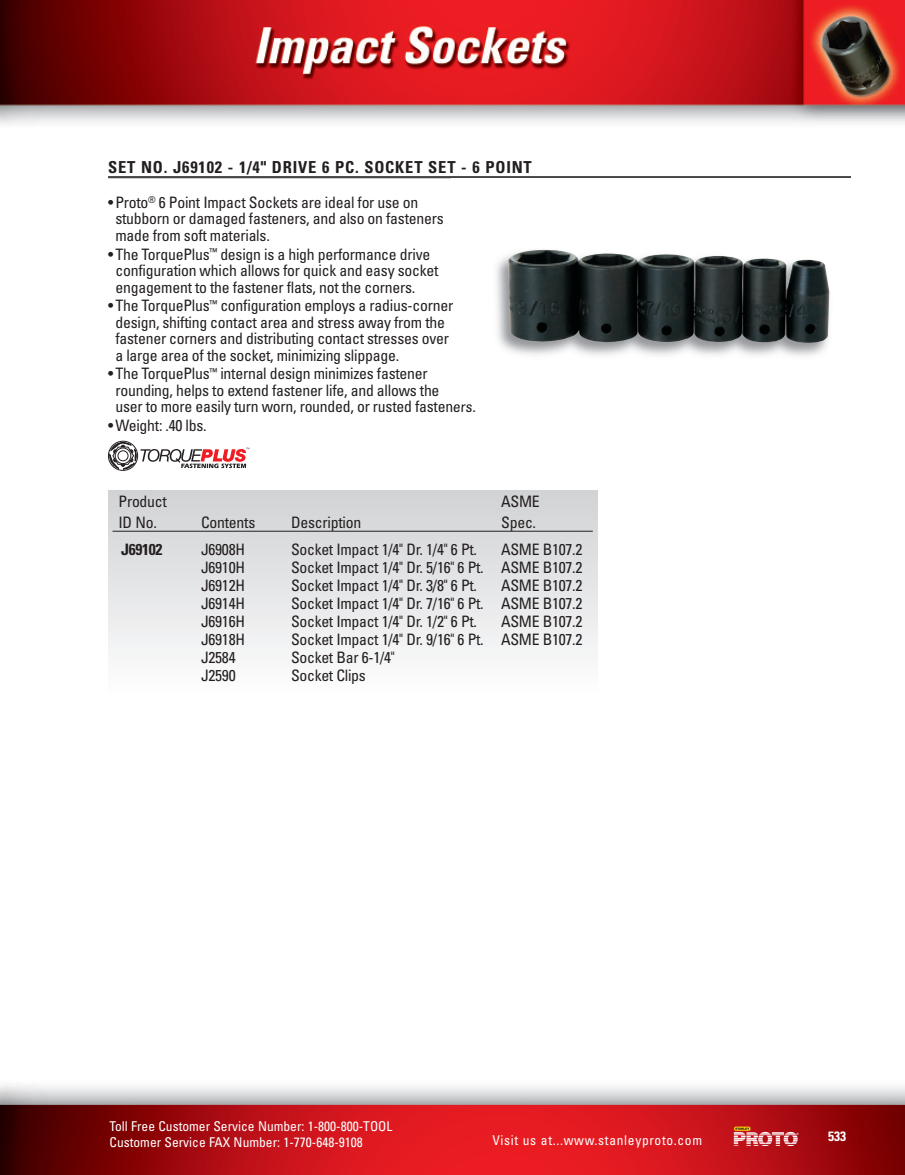
<style>
.page{position:relative;width:905px;height:1175px;background:#fff}
.page>*{position:absolute;margin:0;border:0;box-sizing:border-box;transform-origin:0 0}
.t1{font:700 condensed 16.5px "Univers";letter-spacing:.05em;color:#231f20}
.t2{font:condensed 15.75px/16.5px "Univers";letter-spacing:-.015em;color:#231f20}
.t3{font:700 condensed 15.75px "Univers";letter-spacing:-.02em;color:#231f20}
.t4{font:condensed 13.5px/16.5px "Univers";color:#fff}
.t5{font:condensed 13.5px "Univers";letter-spacing:.05em;color:#fff}
.t6{font:700 condensed 13.5px "Univers";color:#fff}
</style>
<div class="page">
<img style="left:0;top:1084px;width:904px;height:90px">
<svg style="left:733px;top:1126px;width:65px;height:20px"></svg>
<img style="left:0;top:0;width:904px;height:124px">
<div style="left:108px;top:441px;width:30px;height:30px;border:1px solid #231f20;border-radius:50%"></div>
<svg style="left:109px;top:442px;width:140px;height:27px"></svg>
<hr style="left:108px;top:176px;width:742px;height:1px;background:#231f20">
<hr style="left:108px;top:177px;width:742px;height:1px;background:#231f20">
<img style="left:451px;top:249px;width:379px;height:158px">
<img style="left:508px;top:250px;width:321px;height:93px">
<div style="left:108px;top:490px;width:489px;height:203px;background:linear-gradient(to bottom,#cfd0d3,#fdfefe)"></div>
<hr style="left:112px;top:531px;width:480px;height:1px;background:#231f20">
<p class="t1" style="left:108px;top:161px;width:425px">SET NO. J69102 - 1/4" DRIVE 6 PC. SOCKET SET - 6 POINT</p>
<p class="t2" style="left:115px;top:195px;width:330px;text-indent:-7px">• Proto<sup>®</sup> 6 Point Impact Sockets are ideal for use on stubborn or damaged fasteners, and also on fasteners made from soft materials.</p>
<p class="t2" style="left:115px;top:247px;width:324px;text-indent:-7px">• The TorquePlus<sup>™</sup> design is a high performance drive configuration which allows for quick and easy socket engagement to the fastener flats, not the corners.</p>
<p class="t2" style="left:115px;top:299px;width:339px;text-indent:-7px">• The TorquePlus<sup>™</sup> configuration employs a radius-corner design, shifting contact area and stress away from the fastener corners and distributing contact stresses over a large area of the socket, minimizing slippage.</p>
<p class="t2" style="left:115px;top:367px;width:362px;text-indent:-7px">• The TorquePlus<sup>™</sup> internal design minimizes fastener rounding, helps to extend fastener life, and allows the<br>user to more easily turn worn, rounded, or rusted fasteners.</p>
<p class="t2" style="left:108px;top:418px;width:100px">• Weight: .40 lbs.</p>
<p class="t2" style="left:118px;top:492px;width:50px;line-height:21px">Product<br>ID No.</p>
<p class="t2" style="left:201px;top:515px;width:56px">Contents</p>
<p class="t2" style="left:291px;top:515px;width:72px">Description</p>
<p class="t2" style="left:501px;top:492px;width:40px;line-height:21px">ASME<br>Spec.</p>
<p class="t3" style="left:121px;top:543px;width:43px">J69102</p>
<p class="t2" style="left:201px;top:542px;width:45px">J6908H</p>
<p class="t2" style="left:291px;top:542px;width:187px">Socket Impact 1/4" Dr. 1/4" 6 Pt.</p>
<p class="t2" style="left:501px;top:542px;width:83px">ASME B107.2</p>
<p class="t2" style="left:201px;top:560px;width:45px">J6910H</p>
<p class="t2" style="left:291px;top:560px;width:293px">Socket Impact 1/4" Dr. 5/16" 6 Pt. ASME B107.2</p>
<p class="t2" style="left:201px;top:578px;width:45px">J6912H</p>
<p class="t2" style="left:291px;top:578px;width:187px">Socket Impact 1/4" Dr. 3/8" 6 Pt.</p>
<p class="t2" style="left:501px;top:578px;width:83px">ASME B107.2</p>
<p class="t2" style="left:201px;top:596px;width:45px">J6914H</p>
<p class="t2" style="left:291px;top:596px;width:293px">Socket Impact 1/4" Dr. 7/16" 6 Pt. ASME B107.2</p>
<p class="t2" style="left:201px;top:614px;width:45px">J6916H</p>
<p class="t2" style="left:291px;top:614px;width:187px">Socket Impact 1/4" Dr. 1/2" 6 Pt.</p>
<p class="t2" style="left:501px;top:614px;width:83px">ASME B107.2</p>
<p class="t2" style="left:201px;top:632px;width:45px">J6918H</p>
<p class="t2" style="left:291px;top:632px;width:293px">Socket Impact 1/4" Dr. 9/16" 6 Pt. ASME B107.2</p>
<p class="t2" style="left:201px;top:650px;width:36px">J2584</p>
<p class="t2" style="left:291px;top:650px;width:105px">Socket Bar 6-1/4"</p>
<p class="t2" style="left:201px;top:668px;width:36px">J2590</p>
<p class="t2" style="left:291px;top:668px;width:76px">Socket Clips</p>
<p class="t4" style="left:110px;top:1119px;width:284px">Toll Free Customer Service Number: 1-800-800-TOOL<br>Customer Service FAX Number: 1-770-648-9108</p>
<p class="t5" style="left:492px;top:1134px;width:211px">Visit us at...www.stanleyproto.com</p>
<p class="t6" style="left:828px;top:1131px;width:19px">533</p>
</div>
